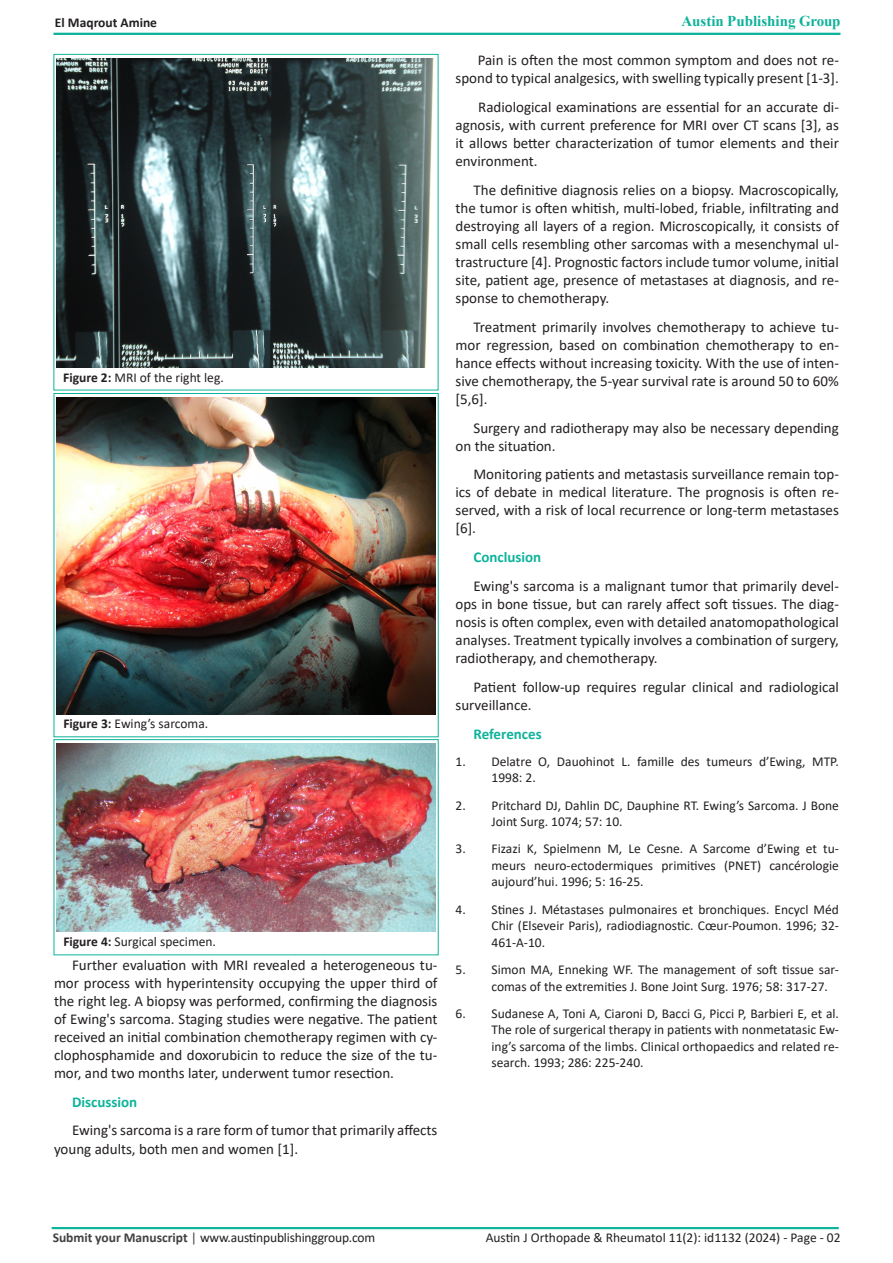
<style>
.page{position:relative;width:893px;height:1263px;background:#fff}
.page>*{position:absolute;margin:0;border:0;box-sizing:border-box;transform-origin:0 0}
.t1{font:15px/18px "Calibri";color:#231f20;text-align:justify}
.t2{font:700 15px "Calibri";color:#0eb39b}
.t3{font:700 15px "Times New Roman";color:#0eb29a}
.t4{font:13.5px/16.5px "Calibri";color:#231f20}
.t5{font:700 13.5px "Calibri";color:#231f20}
.s1{color:#0eb39b}
.s2{font-weight:700}
.s3{font-weight:700;color:#414042}
.s4{color:#414042}
</style>
<div class="page">
<div style="left:53px;top:33px;width:787px;height:2px;border:2px solid #0eb39b"></div>
<div style="left:52px;top:1227px;width:787px;height:2px;border:2px solid #0eb39b"></div>
<img style="left:56px;top:59px;width:378px;height:309px">
<img style="left:57px;top:398px;width:379px;height:317px">
<div style="left:54px;top:739px;width:385px;height:216px;border:1px solid #0eb39b"></div>
<img style="left:56px;top:743px;width:379px;height:189px">
<p class="t5" style="left:55px;top:13px;width:104px">El Maqrout Amine</p>
<p class="t3" style="left:681px;top:10px;width:161px"><span class="s1">A</span>ustin Publishing Group</p>
<p class="t4" style="left:63px;top:369px;width:162px"><span class="s2">Figure 2:</span> MRI of the right leg.</p>
<p class="t4" style="left:63px;top:714px;width:146px"><span class="s2">Figure 3:</span> Ewing’s sarcoma.</p>
<p class="t4" style="left:63px;top:933px;width:154px"><span class="s2">Figure 4:</span> Surgical specimen.</p>
<p class="t1" style="left:54px;top:955px;width:385px;text-indent:18px">Further evaluation with MRI revealed a heterogeneous tu&shy;mor process with hyperintensity occupying the upper third of the right leg. A biopsy was performed, confirming the diagnosis of Ewing's sarcoma. Staging studies were negative. The patient received an initial combination chemotherapy regimen with cy&shy;clophosphamide and doxorubicin to reduce the size of the tu&shy;mor, and two months later, underwent tumor resection.</p>
<p class="t2" style="left:72px;top:1091px;width:67px">Discussion</p>
<p class="t1" style="left:54px;top:1121px;width:385px;text-indent:18px">Ewing's sarcoma is a rare form of tumor that primarily affects young adults, both men and women [1].</p>
<p class="t1" style="left:455px;top:51px;width:385px;text-align:right">Pain is often the most common symptom and does not re&shy;spond to typical analgesics, with swelling typically present [1-3].</p>
<p class="t1" style="left:455px;top:98px;width:385px;text-indent:23px">Radiological examinations are essential for an accurate di&shy;agnosis, with current preference for MRI over CT scans [3], as it allows better characterization of tumor elements and their environment.</p>
<p class="t1" style="left:455px;top:180px;width:385px;text-indent:18px">The definitive diagnosis relies on a biopsy. Macroscopically, the tumor is often whitish, multi-lobed, friable, infiltrating and destroying all layers of a region. Microscopically, it consists of small cells resembling other sarcomas with a mesenchymal ul&shy;trastructure [4]. Prognostic factors include tumor volume, initial site, patient age, presence of metastases at diagnosis, and re&shy;sponse to chemotherapy.</p>
<p class="t1" style="left:455px;top:317px;width:385px;text-indent:18px">Treatment primarily involves chemotherapy to achieve tu&shy;mor regression, based on combination chemotherapy to en&shy;hance effects without increasing toxicity. With the use of inten&shy;sive chemotherapy, the 5-year survival rate is around 50 to 60% [5,6].</p>
<p class="t1" style="left:455px;top:418px;width:385px;text-indent:18px">Surgery and radiotherapy may also be necessary depending on the situation.</p>
<p class="t1" style="left:455px;top:465px;width:385px;text-indent:18px">Monitoring patients and metastasis surveillance remain top&shy;ics of debate in medical literature. The prognosis is often re&shy;served, with a risk of local recurrence or long-term metastases [6].</p>
<p class="t2" style="left:473px;top:546px;width:69px">Conclusion</p>
<p class="t1" style="left:455px;top:576px;width:385px;text-indent:18px">Ewing's sarcoma is a malignant tumor that primarily devel&shy;ops in bone tissue, but can rarely affect soft tissues. The diag&shy;nosis is often complex, even with detailed anatomopathological analyses. Treatment typically involves a combination of surgery, radiotherapy, and chemotherapy.</p>
<p class="t1" style="left:455px;top:677px;width:385px;text-indent:18px">Patient follow-up requires regular clinical and radiological surveillance.</p>
<p class="t2" style="left:473px;top:723px;width:70px">References</p>
<p class="t4" style="left:491px;top:753px;width:349px;text-indent:-36px">1. Delatre O, Dauohinot L. famille des tumeurs d’Ewing, MTP.<br>1998: 2.</p>
<p class="t4" style="left:491px;top:796px;width:349px;text-indent:-36px">2. Pritchard DJ, Dahlin DC, Dauphine RT. Ewing’s Sarcoma. J Bone<br>Joint Surg. 1074; 57: 10.</p>
<p class="t4" style="left:491px;top:840px;width:349px;text-align:justify;text-indent:-36px">3. Fizazi K, Spielmenn M, Le Cesne. A Sarcome d’Ewing et tu&shy;meurs neuro-ectodermiques primitives (PNET) cancérologie aujourd’hui. 1996; 5: 16-25.</p>
<p class="t4" style="left:491px;top:901px;width:349px;text-align:justify;text-indent:-36px">4. Stines J. Métastases pulmonaires et bronchiques. Encycl Méd Chir (Elseveir Paris), radiodiagnostic. Cœur-Poumon. 1996; 32- 461-A-10.</p>
<p class="t4" style="left:491px;top:961px;width:349px;text-indent:-36px">5. Simon MA, Enneking WF. The management of soft tissue sar&shy;comas of the extremities J. Bone Joint Surg. 1976; 58: 317-27.</p>
<p class="t4" style="left:491px;top:1005px;width:349px;text-align:justify;text-indent:-36px">6. Sudanese A, Toni A, Ciaroni D, Bacci G, Picci P, Barbieri E, et al.<br>The role of surgerical therapy in patients with nonmetatasic Ew&shy;ing’s sarcoma of the limbs. Clinical orthopaedics and related re&shy;search. 1993; 286: 225-240.</p>
<p class="t4" style="left:53px;top:1228px;width:324px"><span class="s3">Submit your Manuscript</span> <span class="s4">|</span> www.austinpublishinggroup.com</p>
<p class="t4" style="left:486px;top:1229px;width:356px">Austin J Orthopade &amp; Rheumatol 11(2): id1132 (2024) - Page - 02</p>
</div>
